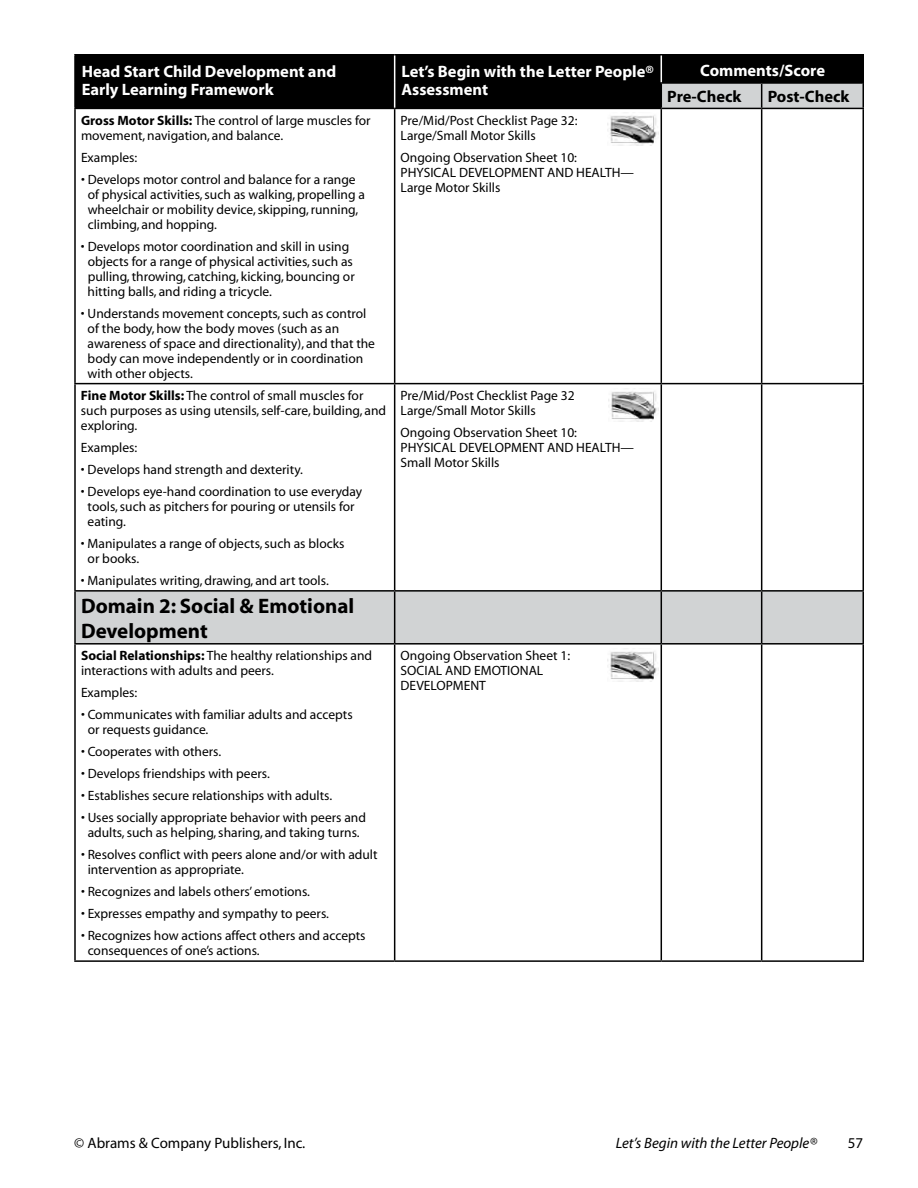
<style>
.page{position:relative;width:918px;height:1188px;background:#fff}
.page>*{position:absolute;margin:0;border:0;box-sizing:border-box;transform-origin:0 0}
.t1{font:700 21px/25.2px "Myriad";color:#000}
.t2{font:700 19.5px "Myriad";color:#fff}
.t3{font:700 16.5px/18px "Myriad";color:#fff}
.t4{font:700 16.5px "Myriad";color:#000}
.t5{font:15px "Myriad";color:#000}
.t6{font:italic 15px "Myriad";color:#000}
.t7{font:13.5px/15px "Myriad";color:#000}
.s1{font-weight:700}
</style>
<div class="page">
<svg style="left:76px;top:109px;width:786px;height:534px"></svg>
<hr style="left:762px;top:82px;width:102px;height:2px;background:#000">
<hr style="left:862px;top:84px;width:2px;height:24px;background:#000">
<hr style="left:74px;top:109px;width:2px;height:274px;background:#000">
<hr style="left:394px;top:109px;width:1px;height:274px;background:#000">
<hr style="left:661px;top:108px;width:101px;height:1px;background:#000">
<hr style="left:661px;top:109px;width:1px;height:274px;background:#000">
<hr style="left:762px;top:108px;width:102px;height:1px;background:#000">
<hr style="left:761px;top:109px;width:1px;height:274px;background:#000">
<hr style="left:862px;top:109px;width:2px;height:274px;background:#000">
<hr style="left:74px;top:383px;width:321px;height:1px;background:#000">
<hr style="left:74px;top:384px;width:2px;height:206px;background:#000">
<hr style="left:395px;top:383px;width:266px;height:1px;background:#000">
<hr style="left:394px;top:384px;width:1px;height:206px;background:#000">
<hr style="left:661px;top:383px;width:101px;height:1px;background:#000">
<hr style="left:661px;top:384px;width:1px;height:206px;background:#000">
<hr style="left:762px;top:383px;width:102px;height:1px;background:#000">
<hr style="left:761px;top:384px;width:1px;height:206px;background:#000">
<hr style="left:862px;top:384px;width:2px;height:206px;background:#000">
<hr style="left:74px;top:590px;width:321px;height:2px;background:#000">
<hr style="left:74px;top:592px;width:2px;height:51px;background:#000">
<hr style="left:395px;top:590px;width:266px;height:2px;background:#000">
<hr style="left:394px;top:592px;width:1px;height:51px;background:#000">
<hr style="left:661px;top:590px;width:101px;height:2px;background:#000">
<hr style="left:661px;top:592px;width:1px;height:51px;background:#000">
<hr style="left:762px;top:590px;width:102px;height:2px;background:#000">
<hr style="left:761px;top:592px;width:1px;height:51px;background:#000">
<hr style="left:862px;top:592px;width:2px;height:51px;background:#000">
<hr style="left:74px;top:643px;width:321px;height:2px;background:#000">
<hr style="left:74px;top:645px;width:2px;height:315px;background:#000">
<hr style="left:395px;top:643px;width:266px;height:2px;background:#000">
<hr style="left:394px;top:645px;width:1px;height:315px;background:#000">
<hr style="left:661px;top:643px;width:101px;height:2px;background:#000">
<hr style="left:661px;top:645px;width:1px;height:315px;background:#000">
<hr style="left:762px;top:643px;width:102px;height:2px;background:#000">
<hr style="left:761px;top:645px;width:1px;height:315px;background:#000">
<hr style="left:862px;top:645px;width:2px;height:315px;background:#000">
<hr style="left:74px;top:960px;width:321px;height:2px;background:#000">
<hr style="left:395px;top:960px;width:266px;height:2px;background:#000">
<hr style="left:661px;top:960px;width:101px;height:2px;background:#000">
<hr style="left:762px;top:960px;width:102px;height:2px;background:#000">
<hr style="left:74px;top:54px;width:321px;height:2px;background:#000">
<hr style="left:74px;top:55px;width:2px;height:28px;background:#000">
<hr style="left:395px;top:54px;width:266px;height:2px;background:#000">
<hr style="left:661px;top:54px;width:101px;height:2px;background:#000">
<hr style="left:762px;top:54px;width:102px;height:2px;background:#000">
<hr style="left:862px;top:55px;width:2px;height:27px;background:#000">
<hr style="left:74px;top:83px;width:2px;height:25px;background:#000">
<hr style="left:74px;top:108px;width:321px;height:1px;background:#000">
<hr style="left:395px;top:108px;width:266px;height:1px;background:#000">
<svg style="left:76px;top:55px;width:787px;height:53px;background:#181818"></svg>
<img style="left:607px;top:113px;width:51px;height:33px">
<img style="left:608px;top:388px;width:51px;height:33px">
<img style="left:610px;top:651px;width:48px;height:30px">
<p class="t3" style="left:82px;top:63px;width:256px">Head Start Child Development and</p>
<h2 class="t2" style="left:653px;top:62px;width:198px">Pre/Mid/Post Checklist</h2>
<p class="t3" style="left:82px;top:81px;width:193px">Early Learning Framework</p>
<p class="t3" style="left:401px;top:63px;width:254px">Let’s Begin with the Letter People®<br>Assessment</p>
<p class="t3" style="left:700px;top:62px;width:126px">Comments/Score</p>
<p class="t4" style="left:667px;top:88px;width:76px">Pre-Check</p>
<p class="t4" style="left:768px;top:88px;width:83px">Post-Check</p>
<p class="t7" style="left:81px;top:113px;width:291px"><span class="s1">Gross Motor Skills:</span> The control of large muscles for movement, navigation, and balance.</p>
<p class="t7" style="left:81px;top:150px;width:58px">Examples:</p>
<p class="t7" style="left:88px;top:172px;width:279px;text-indent:-7px">• Develops motor control and balance for a range of physical activities,such as walking, propelling a wheelchair or mobility device,skipping,running, climbing, and hopping.</p>
<p class="t7" style="left:88px;top:239px;width:269px;text-indent:-7px">• Develops motor coordination and skill in using objects for a range of physical activities,such as pulling,throwing, catching, kicking, bouncing or hitting balls, and riding a tricycle.</p>
<p class="t7" style="left:88px;top:306px;width:289px;text-indent:-7px">• Understands movement concepts,such as control of the body, how the body moves (such as an awareness of space and directionality), and that the body can move independently or in coordination with other objects.</p>
<p class="t7" style="left:81px;top:388px;width:307px"><span class="s1">Fine Motor Skills:</span> The control of small muscles for such purposes as using utensils,self-care, building, and exploring.</p>
<p class="t7" style="left:81px;top:440px;width:58px">Examples:</p>
<p class="t7" style="left:81px;top:462px;width:223px">• Develops hand strength and dexterity.</p>
<p class="t7" style="left:88px;top:484px;width:276px;text-indent:-7px">• Develops eye-hand coordination to use everyday tools,such as pitchers for pouring or utensils for eating.</p>
<p class="t7" style="left:88px;top:536px;width:258px;text-indent:-7px">• Manipulates a range of objects,such as blocks or books.</p>
<p class="t7" style="left:81px;top:573px;width:249px">• Manipulates writing, drawing, and art tools.</p>
<h1 class="t1" style="left:81px;top:594px;width:275px">Domain 2: Social &amp; Emotional<br>Development</h1>
<p class="t7" style="left:81px;top:649px;width:293px"><span class="s1">Social Relationships:</span> The healthy relationships and interactions with adults and peers.</p>
<p class="t7" style="left:81px;top:686px;width:58px">Examples:</p>
<p class="t7" style="left:88px;top:708px;width:267px;text-indent:-7px">• Communicates with familiar adults and accepts or requests guidance.</p>
<p class="t7" style="left:81px;top:745px;width:142px">• Cooperates with others.</p>
<p class="t7" style="left:81px;top:767px;width:190px">• Develops friendships with peers.</p>
<p class="t7" style="left:81px;top:789px;width:253px">• Establishes secure relationships with adults.</p>
<p class="t7" style="left:81px;top:811px;width:287px;text-align:center">• Uses socially appropriate behavior with peers and adults,such as helping,sharing, and taking turns.</p>
<p class="t7" style="left:88px;top:848px;width:291px;text-indent:-7px">• Resolves conflict with peers alone and/or with adult intervention as appropriate.</p>
<p class="t7" style="left:81px;top:885px;width:231px">• Recognizes and labels others’ emotions.</p>
<p class="t7" style="left:81px;top:907px;width:250px">• Expresses empathy and sympathy to peers.</p>
<p class="t7" style="left:88px;top:929px;width:279px;text-indent:-7px">• Recognizes how actions affect others and accepts consequences of one’s actions.</p>
<p class="t7" style="left:401px;top:113px;width:178px">Pre/Mid/Post Checklist Page 32:<br>Large/Small Motor Skills</p>
<p class="t7" style="left:401px;top:150px;width:235px">Ongoing Observation Sheet 10:<br>PHYSICAL DEVELOPMENT AND HEALTH—<br>Large Motor Skills</p>
<p class="t7" style="left:401px;top:388px;width:176px">Pre/Mid/Post Checklist Page 32<br>Large/Small Motor Skills</p>
<p class="t7" style="left:401px;top:425px;width:235px">Ongoing Observation Sheet 10:<br>PHYSICAL DEVELOPMENT AND HEALTH—<br>Small Motor Skills</p>
<p class="t7" style="left:401px;top:648px;width:171px">Ongoing Observation Sheet 1:<br>SOCIAL AND EMOTIONAL<br>DEVELOPMENT</p>
<p class="t5" style="left:74px;top:1135px;width:233px">© Abrams &amp; Company Publishers, Inc.</p>
<p class="t6" style="left:616px;top:1135px;width:203px">Let’s Begin with the Letter People®</p>
<p class="t5" style="left:848px;top:1135px;width:17px">57</p>
</div>
